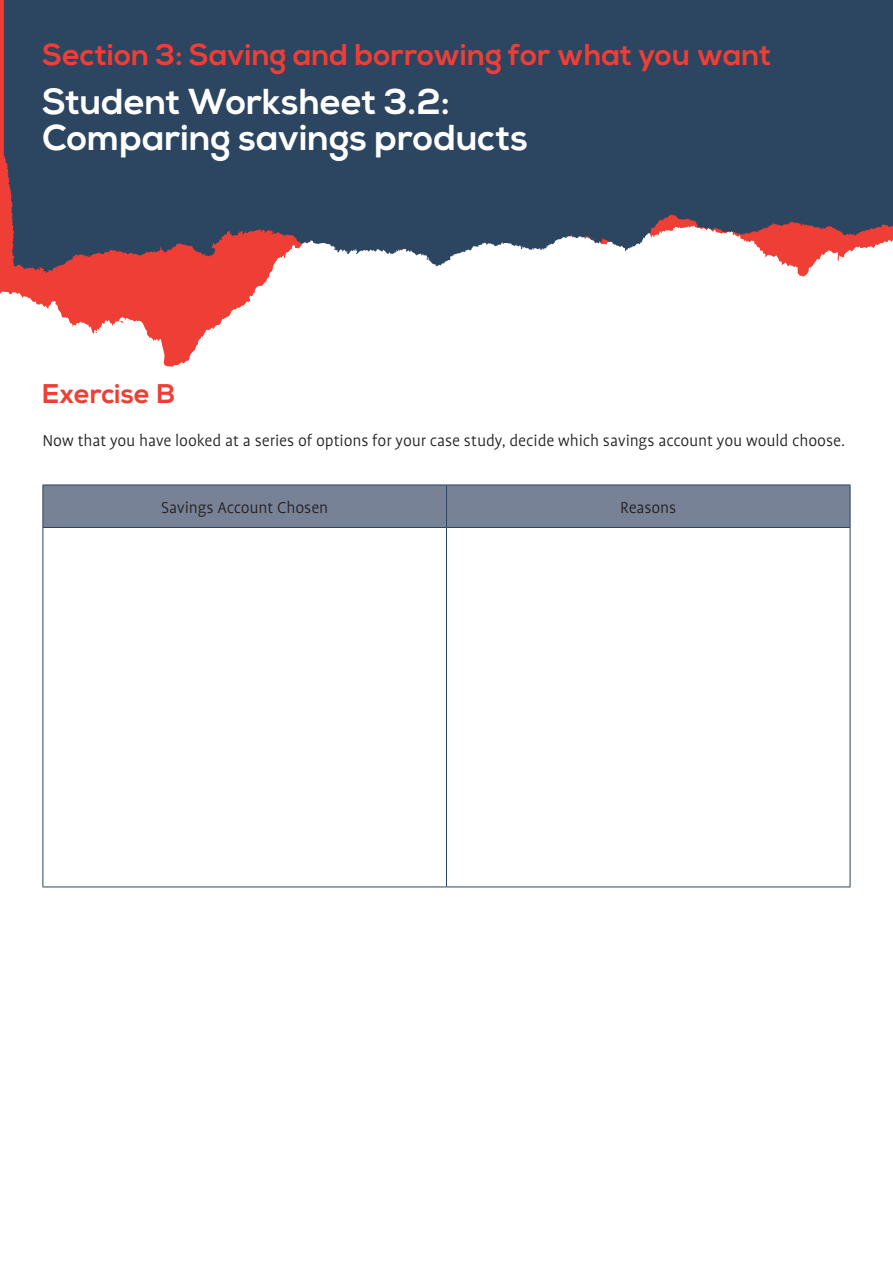
<style>
.page{position:relative;width:893px;height:1263px;background:#fff}
.page>*{position:absolute;margin:0;border:0;box-sizing:border-box;transform-origin:0 0}
.t1{font:700 36px/36px "Nexa";letter-spacing:.005em;color:#fff}
.t2{font:700 30px "Nexa";letter-spacing:.005em;color:#ee3e35}
.t3{font:700 27px "Nexa";color:#ee3e35}
.t4{font:300 18px "Profile";letter-spacing:-.01em;color:#231f20}
</style>
<div class="page">
<svg style="left:0;top:257px;width:808px;height:110px"></svg>
<svg style="left:4px;top:0;width:889px;height:273px;background:#435168"></svg>
<svg style="left:370px;top:233px;width:8px;height:7px"></svg>
<svg style="left:538px;top:221px;width:10px;height:5px"></svg>
<svg style="left:263px;top:220px;width:3px;height:4px"></svg>
<div style="left:44px;top:486px;width:806px;height:41px;background:#788297"></div>
<hr style="left:43px;top:485px;width:1px;height:42px;background:#2c4560">
<hr style="left:43px;top:485px;width:403px;height:1px;background:#2c4560">
<hr style="left:446px;top:485px;width:1px;height:42px;background:#2c4560">
<hr style="left:446px;top:485px;width:404px;height:1px;background:#2c4560">
<hr style="left:850px;top:485px;width:1px;height:42px;background:#2c4560">
<hr style="left:43px;top:528px;width:1px;height:358px;background:#2c4560">
<hr style="left:43px;top:527px;width:403px;height:1px;background:#2c4560">
<hr style="left:43px;top:886px;width:403px;height:1px;background:#2c4560">
<hr style="left:446px;top:528px;width:1px;height:358px;background:#2c4560">
<hr style="left:446px;top:527px;width:404px;height:1px;background:#2c4560">
<hr style="left:850px;top:528px;width:1px;height:358px;background:#2c4560">
<hr style="left:446px;top:886px;width:404px;height:1px;background:#2c4560">
<h2 class="t2" style="left:43px;top:37px;width:730px">Section 3: Saving and borrowing for what you want</h2>
<h1 class="t1" style="left:43px;top:85px;width:487px">Student Worksheet 3.2:<br>Comparing savings products</h1>
<h3 class="t3" style="left:43px;top:378px;width:134px">Exercise B</h3>
<p class="t4" style="left:43px;top:431px;width:804px">Now that you have looked at a series of options for your case study, decide which savings account you would choose.</p>
<p class="t4" style="left:161px;top:498px;width:169px">Savings Account Chosen</p>
<p class="t4" style="left:620px;top:498px;width:58px">Reasons</p>
</div>
